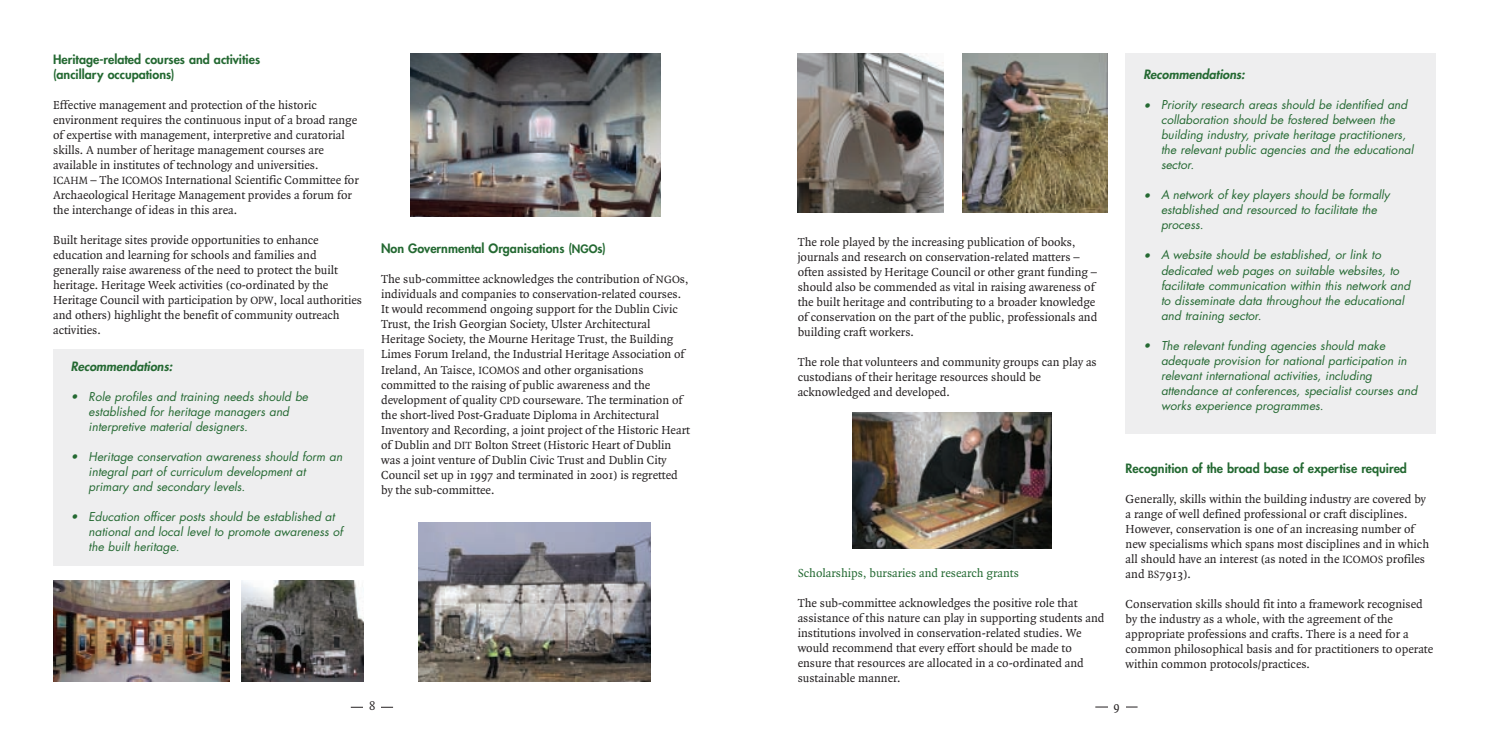
<style>
.page{position:relative;width:1489px;height:745px;background:#fff}
.page>*{position:absolute;margin:0;border:0;box-sizing:border-box;transform-origin:0 0}
.t1{font:12.5px/15px "Quadraat";color:#231f20}
.t2{font:800 12.5px/15px "Futura";color:#246932}
.t3{font:12.5px "Quadraat";color:#246932}
.t4{font:italic 800 12.5px "Futura";color:#246932}
.t5{font:italic 11.88px/15px "Futura";color:#246932}
.s1{font-size:11.25px}
</style>
<div class="page">
<hr style="left:1095px;top:706px;width:42px;height:1px;background:#231f20">
<div style="left:1107px;top:698px;width:18px;height:20px;background:#fff"></div>
<hr style="left:351px;top:706px;width:42px;height:1px;background:#231f20">
<div style="left:363px;top:698px;width:18px;height:20px;background:#fff"></div>
<img style="left:797px;top:53px;width:146px;height:159px">
<img style="left:962px;top:53px;width:145px;height:159px">
<img style="left:852px;top:412px;width:199px;height:136px">
<div style="left:1125px;top:53px;width:310px;height:381px;background:#eeeeef"></div>
<div style="left:53px;top:349px;width:310px;height:216px;background:#eeeeef"></div>
<img style="left:53px;top:580px;width:177px;height:100px">
<img style="left:410px;top:53px;width:250px;height:163px">
<img style="left:242px;top:580px;width:121px;height:100px">
<img style="left:418px;top:522px;width:233px;height:158px">
<p class="t2" style="left:53px;top:51px;width:208px">Heritage-related courses and activities (ancillary occupations)</p>
<p class="t1" style="left:53px;top:98px;width:307px">Effective management and protection of the historic environment requires the continuous input of a broad range of expertise with management, interpretive and curatorial skills. A number of heritage management courses are available in institutes of technology and universities.<br><span class="s1">ICAHM</span> – The <span class="s1">ICOMOS</span> International Scientific Committee for Archaeological Heritage Management provides a forum for the interchange of ideas in this area.</p>
<p class="t1" style="left:53px;top:233px;width:310px">Built heritage sites provide opportunities to enhance education and learning for schools and families and generally raise awareness of the need to protect the built heritage. Heritage Week activities (co-ordinated by the Heritage Council with participation by <span class="s1">OPW</span>, local authorities and others) highlight the benefit of community outreach activities.</p>
<p class="t4" style="left:71px;top:357px;width:103px">Recommendations:</p>
<p class="t5" style="left:89px;top:388px;width:221px;text-indent:-18px">• Role profiles and training needs should be established for heritage managers and interpretive material designers.</p>
<p class="t5" style="left:89px;top:448px;width:255px;text-indent:-18px">• Heritage conservation awareness should form an integral part of curriculum development at primary and secondary levels.</p>
<p class="t5" style="left:89px;top:508px;width:256px;text-indent:-18px">• Education officer posts should be established at national and local level to promote awareness of the built heritage.</p>
<p class="t2" style="left:381px;top:241px;width:226px">Non Governmental Organisations (<span class="s1">NGO</span>s)</p>
<p class="t1" style="left:381px;top:272px;width:310px">The sub-committee acknowledges the contribution of <span class="s1">NGO</span>s, individuals and companies to conservation-related courses.<br>It would recommend ongoing support for the Dublin Civic Trust, the Irish Georgian Society, Ulster Architectural Heritage Society, the Mourne Heritage Trust, the Building Limes Forum Ireland, the Industrial Heritage Association of Ireland, An Taisce, <span class="s1">ICOMOS</span> and other organisations committed to the raising of public awareness and the development of quality <span class="s1">CPD</span> courseware. The termination of the short-lived Post-Graduate Diploma in Architectural Inventory and Recording, a joint project of the Historic Heart of Dublin and <span class="s1">DIT</span> Bolton Street (Historic Heart of Dublin was a joint venture of Dublin Civic Trust and Dublin City Council set up in 1997 and terminated in 2001) is regretted by the sub-committee.</p>
<p class="t1" style="left:797px;top:234px;width:301px">The role played by the increasing publication of books, journals and research on conservation-related matters – often assisted by Heritage Council or other grant funding – should also be commended as vital in raising awareness of the built heritage and contributing to a broader knowledge of conservation on the part of the public, professionals and building craft workers.</p>
<p class="t1" style="left:797px;top:354px;width:300px">The role that volunteers and community groups can play as custodians of their heritage resources should be acknowledged and developed.</p>
<p class="t3" style="left:797px;top:566px;width:223px">Scholarships, bursaries and research grants</p>
<p class="t1" style="left:797px;top:595px;width:308px">The sub-committee acknowledges the positive role that assistance of this nature can play in supporting students and institutions involved in conservation-related studies. We would recommend that every effort should be made to ensure that resources are allocated in a co-ordinated and sustainable manner.</p>
<p class="t4" style="left:1143px;top:66px;width:103px">Recommendations:</p>
<p class="t5" style="left:1160px;top:97px;width:254px;text-indent:-18px">• Priority research areas should be identified and collaboration should be fostered between the building industry, private heritage practitioners, the relevant public agencies and the educational sector.</p>
<p class="t5" style="left:1160px;top:187px;width:230px;text-indent:-18px">• A network of key players should be formally established and resourced to facilitate the process.</p>
<p class="t5" style="left:1160px;top:247px;width:251px;text-indent:-18px">• A website should be established, or link to dedicated web pages on suitable websites, to facilitate communication within this network and to disseminate data throughout the educational and training sector.</p>
<p class="t5" style="left:1160px;top:337px;width:258px;text-indent:-18px">• The relevant funding agencies should make adequate provision for national participation in relevant international activities, including attendance at conferences, specialist courses and works experience programmes.</p>
<p class="t2" style="left:1125px;top:460px;width:283px">Recognition of the broad base of expertise required</p>
<p class="t1" style="left:1125px;top:492px;width:305px">Generally, skills within the building industry are covered by a range of well defined professional or craft disciplines.<br>However, conservation is one of an increasing number of new specialisms which spans most disciplines and in which all should have an interest (as noted in the <span class="s1">ICOMOS</span> profiles and <span class="s1">BS</span>7913).</p>
<p class="t1" style="left:1125px;top:597px;width:309px">Conservation skills should fit into a framework recognised by the industry as a whole, with the agreement of the appropriate professions and crafts. There is a need for a common philosophical basis and for practitioners to operate within common protocols/practices.</p>
<p class="t1" style="left:369px;top:698px;width:8px">8</p>
<p class="t1" style="left:1113px;top:698px;width:8px">9</p>
</div>
